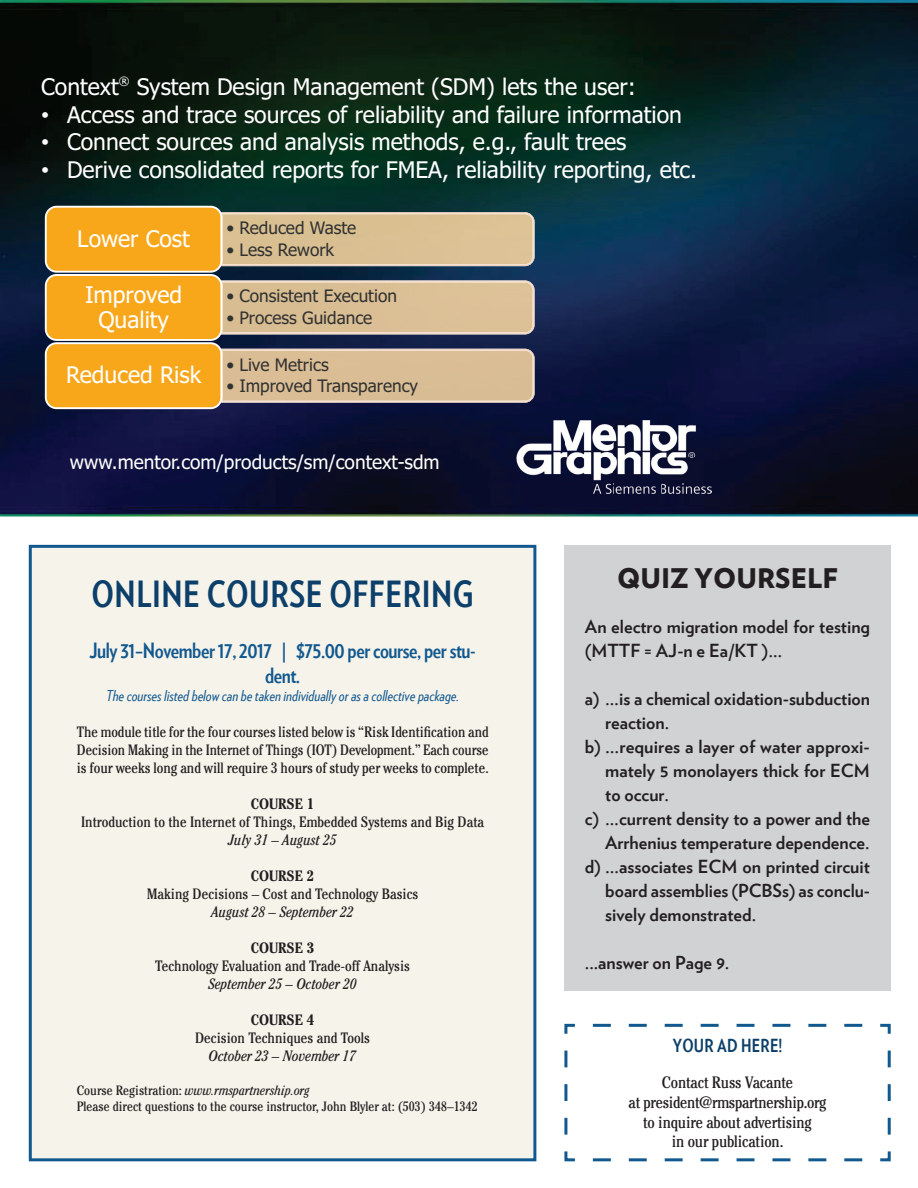
<style>
.page{position:relative;width:918px;height:1188px;background:#fff}
.page>*{position:absolute;margin:0;border:0;box-sizing:border-box;transform-origin:0 0}
.t1{font:700 36px "Verlag Condensed";letter-spacing:.015em;color:#0c3f69}
.t2{font:900 27px "Verlag";color:#231f20}
.t3{font:22.95px/25.2px "Tahoma";color:#fff;text-align:center}
.t4{font:700 21px/25.2px "Verlag Condensed";letter-spacing:-.02em;color:#11588f;text-align:center}
.t5{font:19.2px "Tahoma";color:#fff}
.t6{font:700 18px/24px "Verlag";color:#231f20}
.t7{font:700 18px "Verlag Condensed";letter-spacing:.015em;color:#0c3f69}
.t8{font:17.25px "Tahoma";color:#313232}
.t9{font:condensed 16.5px/19.8px "Cheltenham Std";letter-spacing:-.01em;color:#231f20;text-align:center}
.t10{font:condensed 15px/18px "Cheltenham Std";color:#231f20;text-align:justify}
.t11{font:italic condensed 15px "Cheltenham Std";color:#231f20}
.t12{font:italic 15px "Verlag Condensed";color:#11588f}
.t13{font:700 condensed 15px "Cheltenham Std";color:#231f20}
.t14{font:condensed 13.5px/16.2px "Cheltenham Std";color:#231f20}
.s1{font-family:"Arial"}
.s2{font-style:italic}
</style>
<div class="page">
<div style="left:564px;top:545px;width:327px;height:445px;background:#d1d2d4"></div>
<div style="left:30px;top:546px;width:505px;height:614px;background:#f6f3eb"></div>
<div style="left:29px;top:545px;width:507px;height:616px;border:3px solid #11588f"></div>
<img style="left:0;top:0;width:918px;height:517px">
<img style="left:221px;top:212px;width:314px;height:54px">
<img style="left:221px;top:213px;width:313px;height:52px">
<div style="left:46px;top:207px;width:175px;height:65px;background:#f8a71b;border-radius:11px"></div>
<div style="left:45px;top:206px;width:177px;height:67px;border:2px solid #fff;border-radius:11px"></div>
<img style="left:221px;top:280px;width:314px;height:54px">
<img style="left:221px;top:281px;width:313px;height:52px">
<div style="left:46px;top:275px;width:175px;height:65px;background:#f8a71b;border-radius:11px"></div>
<div style="left:45px;top:274px;width:177px;height:67px;border:2px solid #fff;border-radius:11px"></div>
<img style="left:221px;top:349px;width:314px;height:54px">
<img style="left:221px;top:350px;width:313px;height:52px">
<div style="left:46px;top:343px;width:175px;height:65px;background:#f8a71b;border-radius:11px"></div>
<div style="left:45px;top:342px;width:177px;height:67px;border:2px solid #fff;border-radius:11px"></div>
<img style="left:516px;top:421px;width:196px;height:73px">
<svg style="left:564px;top:1023px;width:327px;height:139px"></svg>
<h3 class="t3" style="left:41px;top:76px;width:596px">Context<sup>®</sup> System Design Management (SDM) lets the user:</h3>
<h3 class="t3" style="left:41px;top:103px;width:642px"><span class="s1">•</span> Access and trace sources of reliability and failure information</h3>
<h3 class="t3" style="left:41px;top:130px;width:587px"><span class="s1">•</span> Connect sources and analysis methods, e.g., fault trees</h3>
<h3 class="t3" style="left:41px;top:158px;width:657px"><span class="s1">•</span> Derive consolidated reports for FMEA, reliability reporting, etc.</h3>
<h3 class="t3" style="left:77px;top:227px;width:114px">Lower Cost</h3>
<h3 class="t3" style="left:85px;top:283px;width:99px">Improved<br>Quality</h3>
<h3 class="t3" style="left:66px;top:364px;width:137px">Reduced Risk</h3>
<p class="t8" style="left:227px;top:216px;width:131px">• Reduced Waste</p>
<p class="t8" style="left:227px;top:238px;width:109px">• Less Rework</p>
<p class="t8" style="left:227px;top:285px;width:172px">• Consistent Execution</p>
<p class="t8" style="left:227px;top:306px;width:147px">• Process Guidance</p>
<p class="t8" style="left:227px;top:353px;width:104px">• Live Metrics</p>
<p class="t8" style="left:227px;top:375px;width:193px">• Improved Transparency</p>
<p class="t5" style="left:70px;top:449px;width:371px">www.mentor.com/products/sm/context-sdm</p>
<h1 class="t1" style="left:91px;top:568px;width:384px">ONLINE COURSE OFFERING</h1>
<h3 class="t4" style="left:89px;top:637px;width:388px">July 31–November 17, 2017 | $75.00 per course, per stu&shy;dent.</h3>
<p class="t12" style="left:106px;top:685px;width:355px">The courses listed below can be taken individually or as a collective package.</p>
<p class="t10" style="left:77px;top:723px;width:413px">The module title for the four courses listed below is “Risk Identification and Decision Making in the Internet of Things (IOT) Development.” Each course is four weeks long and will require 3 hours of study per weeks to complete.</p>
<p class="t13" style="left:251px;top:795px;width:65px">COURSE 1</p>
<p class="t10" style="left:81px;top:813px;width:405px">Introduction to the Internet of Things, Embedded Systems and Big Data</p>
<p class="t11" style="left:228px;top:831px;width:110px">July 31 – August 25</p>
<p class="t13" style="left:251px;top:867px;width:65px">COURSE 2</p>
<p class="t10" style="left:147px;top:885px;width:273px">Making Decisions – Cost and Technology Basics</p>
<p class="t11" style="left:211px;top:903px;width:144px">August 28 – September 22</p>
<p class="t13" style="left:251px;top:939px;width:65px">COURSE 3</p>
<p class="t10" style="left:155px;top:957px;width:256px">Technology Evaluation and Trade-off Analysis</p>
<p class="t11" style="left:208px;top:975px;width:150px">September 25 – October 20</p>
<p class="t13" style="left:251px;top:1011px;width:65px">COURSE 4</p>
<p class="t10" style="left:195px;top:1029px;width:176px">Decision Techniques and Tools</p>
<p class="t11" style="left:209px;top:1047px;width:149px">October 23 – November 17</p>
<p class="t14" style="left:77px;top:1082px;width:403px">Course Registration: <span class="s2">www.rmspartnership.org<br></span>Please direct questions to the course instructor, John Blyler at: (503) 348–1342</p>
<h2 class="t2" style="left:617px;top:556px;width:222px">QUIZ YOURSELF</h2>
<p class="t6" style="left:585px;top:614px;width:287px">An electro migration model for testing (MTTF = AJ-n e Ea/KT )…</p>
<p class="t6" style="left:585px;top:686px;width:287px">a) …is a chemical oxidation-subduction</p>
<p class="t6" style="left:605px;top:710px;width:65px">reaction.</p>
<p class="t6" style="left:585px;top:734px;width:286px">b) …requires a layer of water approxi-</p>
<p class="t6" style="left:605px;top:758px;width:266px">mately 5 monolayers thick for ECM</p>
<p class="t6" style="left:605px;top:782px;width:65px">to occur.</p>
<p class="t6" style="left:585px;top:806px;width:287px">c) …current density to a power and the</p>
<p class="t6" style="left:605px;top:830px;width:266px">Arrhenius temperature dependence.</p>
<p class="t6" style="left:585px;top:854px;width:287px">d) …associates ECM on printed circuit</p>
<p class="t6" style="left:605px;top:878px;width:266px">board assemblies (PCBSs) as conclu-</p>
<p class="t6" style="left:605px;top:902px;width:152px">sively demonstrated.</p>
<p class="t6" style="left:585px;top:950px;width:146px">...answer on Page 9.</p>
<p class="t7" style="left:673px;top:1032px;width:111px">YOUR AD HERE!</p>
<p class="t9" style="left:629px;top:1072px;width:200px">Contact Russ Vacante<br>at president@rmspartnership.org to inquire about advertising<br>in our publication.</p>
</div>
